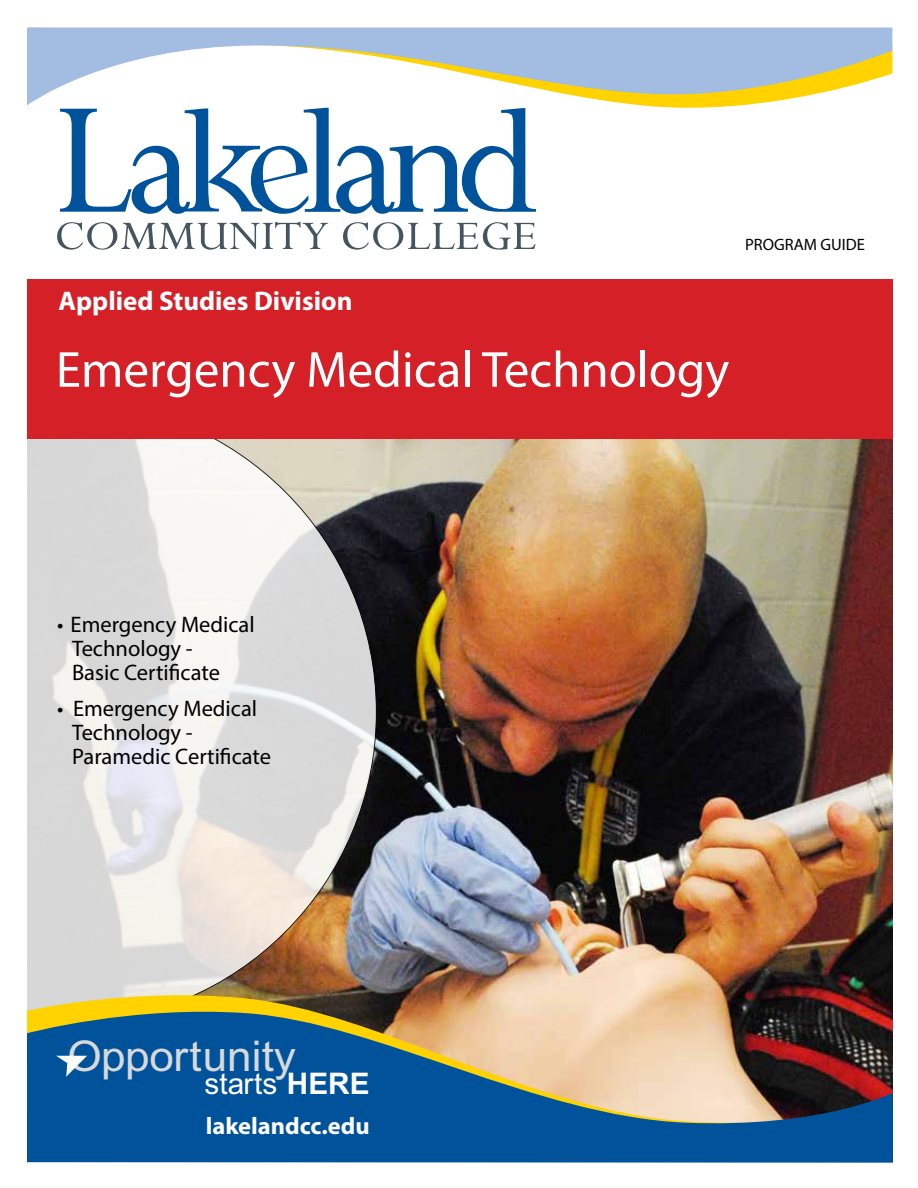
<style>
.page{position:relative;width:918px;height:1188px;background:#fff}
.page>*{position:absolute;margin:0;border:0;box-sizing:border-box;transform-origin:0 0}
.t1{font:51px "Myriad Pro";color:#fff}
.t2{font:42.3px "Arial";color:#d8d9da;scale:1.04 1}
.t3{font:29.7px "Arial";color:#fff}
.t4{font:700 27px "Myriad Pro";color:#fff}
.t5{font:700 24px "Myriad Pro";color:#fff}
.t6{font:22.5px/24px "Myriad Pro";color:#000}
.t7{font:16.5px "Myriad Pro";color:#000}
.s1{font-weight:700}
</style>
<div class="page">
<img style="left:377px;top:438px;width:515px;height:550px">
<svg style="left:27px;top:438px;width:350px;height:550px"></svg>
<div style="left:26px;top:279px;width:866px;height:159px;background:#d52027"></div>
<img style="left:27px;top:988px;width:865px;height:18px">
<svg style="left:27px;top:1006px;width:865px;height:157px;background:#496d87"></svg>
<svg style="left:27px;top:28px;width:865px;height:78px"></svg>
<svg style="left:57px;top:222px;width:271px;height:28px"></svg>
<svg style="left:343px;top:222px;width:193px;height:28px"></svg>
<svg style="left:60px;top:108px;width:476px;height:106px"></svg>
<svg style="left:56px;top:1056px;width:31px;height:21px"></svg>
<p class="t4" style="left:59px;top:283px;width:296px">Applied Studies Division</p>
<h1 class="t1" style="left:56px;top:338px;width:675px">Emergency Medical Technology</h1>
<p class="t7" style="left:745px;top:234px;width:121px">PROGRAM GUIDE</p>
<p class="t6" style="left:72px;top:612px;width:184px;text-indent:-15px">• Emergency Medical<br>Technology -<br>Basic Certificate</p>
<p class="t6" style="left:72px;top:696px;width:201px;text-indent:-15px">• Emergency Medical<br>Technology -<br>Paramedic Certificate</p>
<h2 class="t2" style="left:68px;top:1028px;width:221px">Opportunity</h2>
<h3 class="t3" style="left:205px;top:1064px;width:166px">starts <span class="s1">HERE</span></h3>
<p class="t5" style="left:206px;top:1110px;width:165px">lakelandcc.edu</p>
</div>
